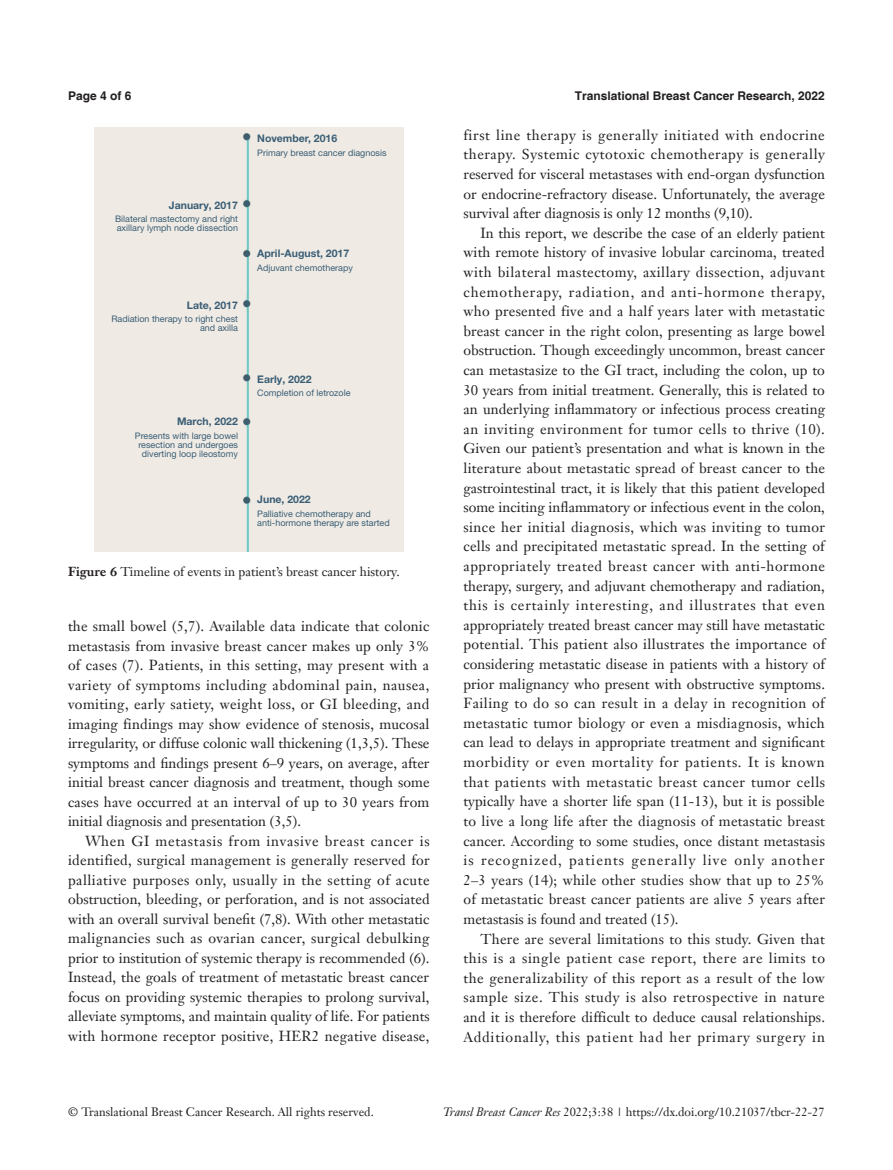
<style>
.page{position:relative;width:893px;height:1170px;background:#fff}
.page>*{position:absolute;margin:0;border:0;box-sizing:border-box;transform-origin:0 0}
.t1{font:14.25px/19.6px "Janson Text LT";letter-spacing:.01em;color:#231f20;text-align:justify}
.t2{font:12.75px "Janson Text LT";color:#231f20}
.t3{font:12px "Janson Text LT";color:#231f20}
.t4{font:700 12px "Helvetica";color:#231f20}
.t5{font:700 10.5px "Helvetica Neue LT Pro";color:#3a5d75}
.t6{font:9px/9px "Helvetica Neue LT Pro";color:#3a5d75}
.s1{font-weight:700}
.s2{font-style:italic}
</style>
<div class="page">
<div style="left:94px;top:128px;width:309px;height:423px;background:#efebe4"></div>
<p class="t4" style="left:68px;top:88px;width:65px">Page 4 of 6</p>
<p class="t4" style="left:575px;top:88px;width:252px">Translational Breast Cancer Research, 2022</p>
<p class="t5" style="left:257px;top:132px;width:81px">November, 2016</p>
<p class="t5" style="left:169px;top:198px;width:71px">January, 2017</p>
<p class="t6" style="left:115px;top:214px;width:124px">Bilateral mastectomy and right axillary lymph node dissection</p>
<p class="t5" style="left:187px;top:298px;width:53px">Late, 2017</p>
<p class="t6" style="left:111px;top:314px;width:128px;text-align:right">Radiation therapy to right chest and axilla</p>
<p class="t5" style="left:177px;top:415px;width:62px">March, 2022</p>
<p class="t6" style="left:135px;top:431px;width:105px;text-align:right">Presents with large bowel resection and undergoes diverting loop ileostomy</p>
<p class="t6" style="left:257px;top:148px;width:131px">Primary breast cancer diagnosis</p>
<p class="t5" style="left:257px;top:247px;width:93px">April-August, 2017</p>
<p class="t6" style="left:257px;top:263px;width:97px">Adjuvant chemotherapy</p>
<p class="t5" style="left:257px;top:372px;width:56px">Early, 2022</p>
<p class="t6" style="left:257px;top:388px;width:95px">Completion of letrozole</p>
<p class="t5" style="left:257px;top:493px;width:55px">June, 2022</p>
<p class="t6" style="left:257px;top:509px;width:134px">Palliative chemotherapy and anti-hormone therapy are started</p>
<p class="t2" style="left:68px;top:563px;width:333px"><span class="s1">Figure 6</span> Timeline of events in patient’s breast cancer history.</p>
<p class="t1" style="left:68px;top:616px;width:363px">the small bowel (5,7). Available data indicate that colonic metastasis from invasive breast cancer makes up only 3% of cases (7). Patients, in this setting, may present with a variety of symptoms including abdominal pain, nausea, vomiting, early satiety, weight loss, or GI bleeding, and imaging findings may show evidence of stenosis, mucosal irregularity, or diffuse colonic wall thickening (1,3,5). These symptoms and findings present 6–9 years, on average, after initial breast cancer diagnosis and treatment, though some cases have occurred at an interval of up to 30 years from initial diagnosis and presentation (3,5).</p>
<p class="t1" style="left:68px;top:830px;width:363px;text-indent:17px">When GI metastasis from invasive breast cancer is identified, surgical management is generally reserved for palliative purposes only, usually in the setting of acute obstruction, bleeding, or perforation, and is not associated with an overall survival benefit (7,8). With other metastatic malignancies such as ovarian cancer, surgical debulking prior to institution of systemic therapy is recommended (6).<br>Instead, the goals of treatment of metastatic breast cancer focus on providing systemic therapies to prolong survival, alleviate symptoms, and maintain quality of life. For patients with hormone receptor positive, HER2 negative disease,</p>
<p class="t1" style="left:463px;top:125px;width:363px">first line therapy is generally initiated with endocrine therapy. Systemic cytotoxic chemotherapy is generally reserved for visceral metastases with end-organ dysfunction or endocrine-refractory disease. Unfortunately, the average survival after diagnosis is only 12 months (9,10).</p>
<p class="t1" style="left:463px;top:223px;width:363px;text-indent:17px">In this report, we describe the case of an elderly patient with remote history of invasive lobular carcinoma, treated with bilateral mastectomy, axillary dissection, adjuvant chemotherapy, radiation, and anti-hormone therapy, who presented five and a half years later with metastatic breast cancer in the right colon, presenting as large bowel obstruction. Though exceedingly uncommon, breast cancer can metastasize to the GI tract, including the colon, up to 30 years from initial treatment. Generally, this is related to an underlying inflammatory or infectious process creating an inviting environment for tumor cells to thrive (10).<br>Given our patient’s presentation and what is known in the literature about metastatic spread of breast cancer to the gastrointestinal tract, it is likely that this patient developed some inciting inflammatory or infectious event in the colon, since her initial diagnosis, which was inviting to tumor cells and precipitated metastatic spread. In the setting of appropriately treated breast cancer with anti-hormone therapy, surgery, and adjuvant chemotherapy and radiation, this is certainly interesting, and illustrates that even appropriately treated breast cancer may still have metastatic potential. This patient also illustrates the importance of considering metastatic disease in patients with a history of prior malignancy who present with obstructive symptoms.<br>Failing to do so can result in a delay in recognition of metastatic tumor biology or even a misdiagnosis, which can lead to delays in appropriate treatment and significant morbidity or even mortality for patients. It is known that patients with metastatic breast cancer tumor cells typically have a shorter life span (11-13), but it is possible to live a long life after the diagnosis of metastatic breast cancer. According to some studies, once distant metastasis is recognized, patients generally live only another 2–3 years (14); while other studies show that up to 25% of metastatic breast cancer patients are alive 5 years after metastasis is found and treated (15).</p>
<p class="t1" style="left:463px;top:928px;width:363px;text-indent:17px">There are several limitations to this study. Given that this is a single patient case report, there are limits to the generalizability of this report as a result of the low sample size. This study is also retrospective in nature and it is therefore difficult to deduce causal relationships.<br>Additionally, this patient had her primary surgery in</p>
<p class="t3" style="left:68px;top:1104px;width:307px">© Translational Breast Cancer Research. All rights reserved.</p>
<p class="t3" style="left:443px;top:1104px;width:383px"><span class="s2">Transl Breast Cancer Res</span> 2022;3:38 | https://dx.doi.org/10.21037/tbcr-22-27</p>
</div>
